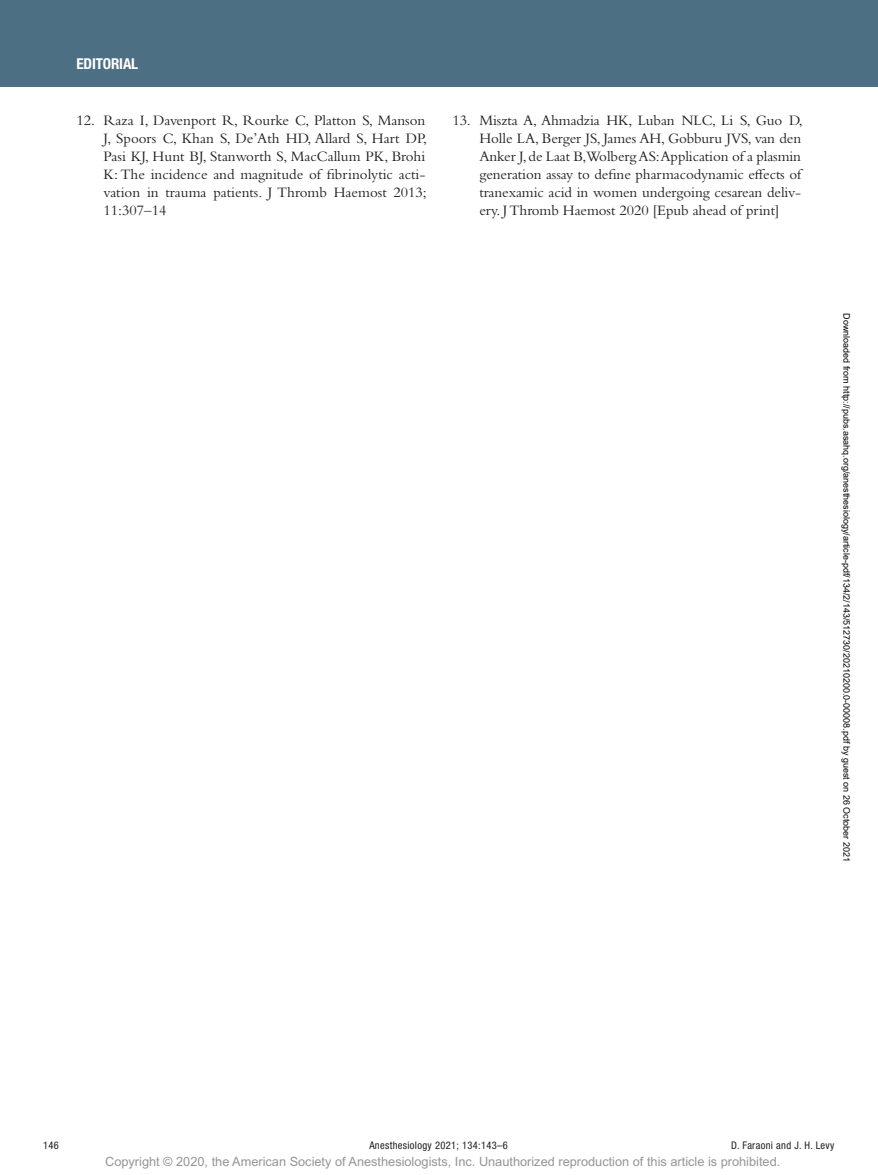
<style>
.page{position:relative;width:878px;height:1175px;background:#fff}
.page>*{position:absolute;margin:0;border:0;box-sizing:border-box;transform-origin:0 0}
.t1{font:15px/18px "Bembo Std";color:#231f20;text-align:justify}
.t2{font:700 condensed 15px "Helvetica Neue LT Std";letter-spacing:-.01em;color:#fff}
.t3{font:12.75px "Arial MT Std";color:#939598}
.t4{font:condensed 10.5px "Helvetica Neue LT Std";letter-spacing:.03em;color:#231f20}
.t5{font:9px "Arial";color:#000}
</style>
<div class="page">
<div style="left:0;top:0;width:878px;height:86px;background:#4d6f84"></div>
<p class="t2" style="left:77px;top:54px;width:63px">EDITORIAL</p>
<p class="t1" style="left:104px;top:111px;width:325px;text-indent:-27px">12. Raza I, Davenport R, Rourke C, Platton S, Manson J, Spoors C, Khan S, De’Ath HD, Allard S, Hart DP, Pasi KJ, Hunt BJ, Stanworth S, MacCallum PK, Brohi K: The incidence and magnitude of fibrinolytic acti&shy;vation in trauma patients. J Thromb Haemost 2013; 11:307–14</p>
<p class="t1" style="left:479px;top:111px;width:325px;text-indent:-27px">13. Miszta A, Ahmadzia HK, Luban NLC, Li S, Guo D, Holle LA, Berger JS, James AH, Gobburu JVS, van den Anker J, de Laat B,Wolberg AS:Application of a plasmin generation assay to define pharmacodynamic effects of tranexamic acid in women undergoing cesarean deliv&shy;ery. J Thromb Haemost 2020 [Epub ahead of print]</p>
<p class="t5" style="left:850px;top:313px;width:550px;rotate:90deg">Downloaded from http://pubs.asahq.org/anesthesiology/article-pdf/134/2/143/512730/20210200.0-00008.pdf by guest on 26 October 2021</p>
<p class="t4" style="left:43px;top:1139px;width:17px">146</p>
<p class="t4" style="left:369px;top:1139px;width:140px">Anesthesiology 2021; 134:143–6</p>
<p class="t4" style="left:731px;top:1139px;width:105px">D. Faraoni and J. H. Levy</p>
<p class="t3" style="left:105px;top:1154px;width:676px">Copyright © 2020, the American Society of Anesthesiologists, Inc. Unauthorized reproduction of this article is prohibited.</p>
</div>
